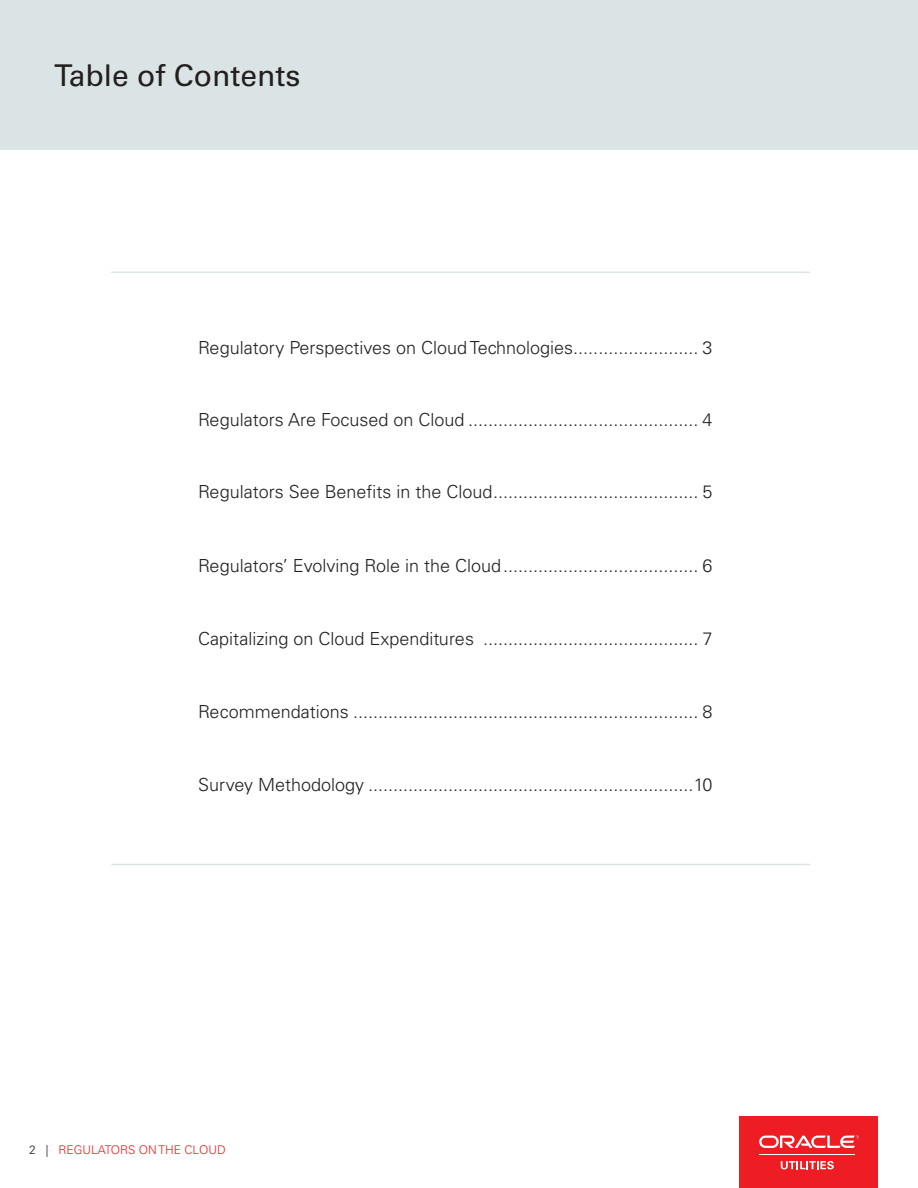
<style>
.page{position:relative;width:918px;height:1188px;background:#fff}
.page>*{position:absolute;margin:0;border:0;box-sizing:border-box;transform-origin:0 0}
.t1{font:30px "Univers LT Std";color:#231f20}
.t2{font:300 18px "Univers LT Std";color:#231f20}
.t3{font:300 12px "Univers LT Std";color:#ee1d23}
.s1{color:#231f20}
</style>
<div class="page">
<div style="left:0;top:0;width:918px;height:149px;background:#dbe4e4"></div>
<hr style="left:111px;top:272px;width:699px;height:1px;background:#dbe4e4">
<hr style="left:111px;top:864px;width:699px;height:1px;background:#dbe4e4">
<div style="left:739px;top:1117px;width:139px;height:71px;background:#ee1d23"></div>
<svg style="left:759px;top:1135px;width:100px;height:13px"></svg>
<hr style="left:759px;top:1154px;width:96px;height:1px;background:#fff">
<svg style="left:781px;top:1161px;width:53px;height:8px"></svg>
<h1 class="t1" style="left:54px;top:58px;width:248px">Table of Contents</h1>
<p class="t2" style="left:198px;top:337px;width:516px">Regulatory Perspectives on Cloud Technologies......................... 3</p>
<p class="t2" style="left:198px;top:409px;width:516px">Regulators Are Focused on Cloud .............................................. 4</p>
<p class="t2" style="left:198px;top:481px;width:516px">Regulators See Benefits in the Cloud......................................... 5</p>
<p class="t2" style="left:198px;top:554px;width:516px">Regulators’ Evolving Role in the Cloud....................................... 6</p>
<p class="t2" style="left:198px;top:628px;width:516px">Capitalizing on Cloud Expenditures ........................................... 7</p>
<p class="t2" style="left:198px;top:701px;width:516px">Recommendations ..................................................................... 8</p>
<p class="t2" style="left:198px;top:774px;width:516px">Survey Methodology .................................................................10</p>
<p class="t3" style="left:29px;top:1142px;width:198px"><span class="s1">2 |</span> REGULATORS ON THE CLOUD</p>
</div>
